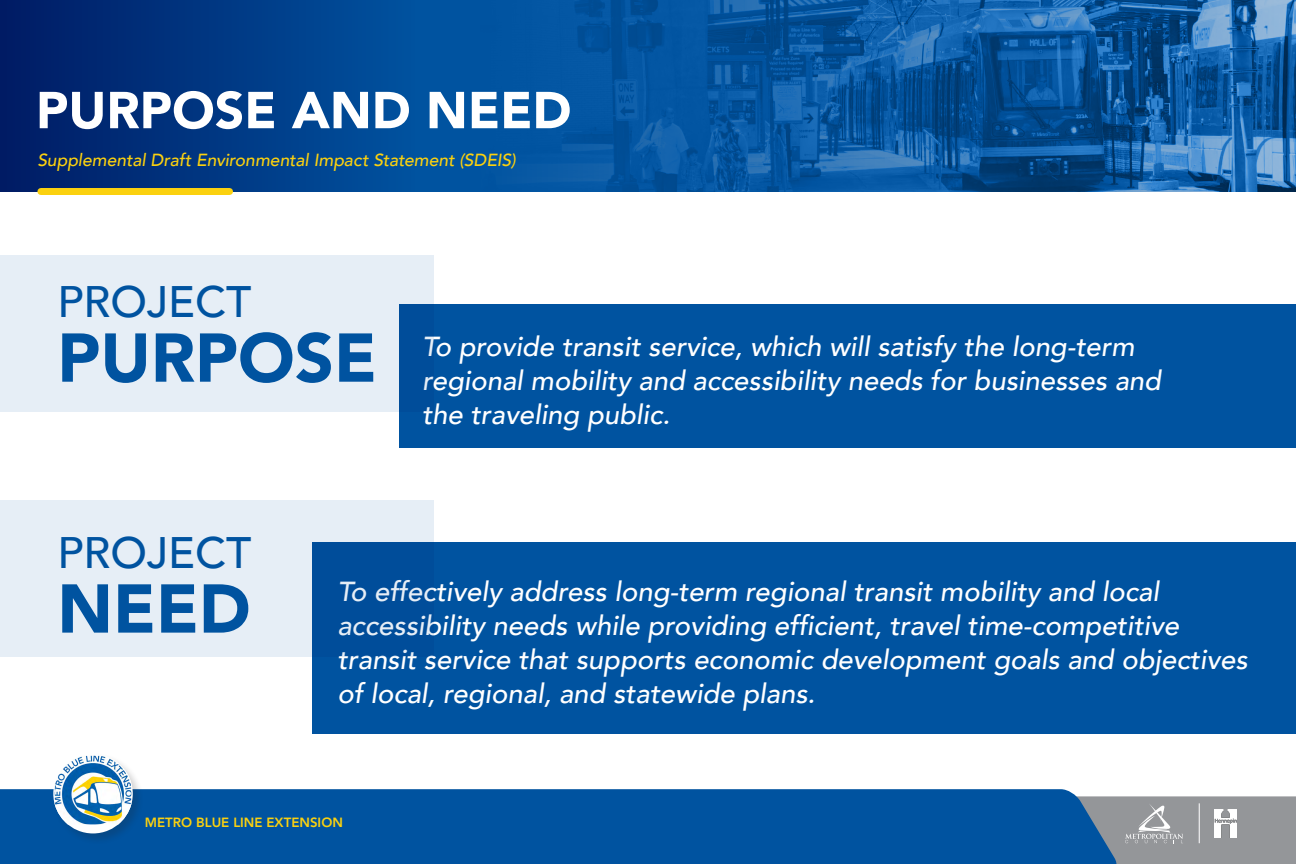
<style>
.page{position:relative;width:1296px;height:864px;background:#fff}
.page>*{position:absolute;margin:0;border:0;box-sizing:border-box;transform-origin:0 0}
.Heading_1{font:900 68.2px "Avenir";color:#0053a0}
.t1{font:900 51.35px "Avenir LT Std";color:#fff}
.Heading_1-2{font:500 44px "Avenir";color:#0053a0}
.t2{font:italic 500 27.5px/34px "Avenir";color:#fff}
.t3{font:italic 500 17.5px "Avenir";letter-spacing:-.005em;color:#fbd10f}
.t4{font:800 13.25px "Avenir LT Std";color:#fbd10f}
</style>
<div class="page">
<div style="left:0;top:0;width:1296px;height:192px;background:#0053a0"></div>
<img style="left:532px;top:0;width:764px;height:192px">
<div style="left:0;top:0;width:415px;height:192px;background:linear-gradient(to right,#001b64,#00529f)"></div>
<div style="left:0;top:789px;width:1076px;height:75px;background:#0053a0"></div>
<div style="left:52px;top:753px;width:92px;height:92px;background:#231f20;opacity:.2"></div>
<svg style="left:53px;top:754px;width:80px;height:79px"></svg>
<img style="left:55px;top:756px;width:76px;height:68px">
<svg style="left:825px;top:796px;width:471px;height:68px;background:#41729f"></svg>
<div style="left:0;top:255px;width:433px;height:157px;background:#e6eef6"></div>
<div style="left:0;top:500px;width:433px;height:158px;background:#e6eef6"></div>
<div style="left:41px;top:188px;width:189px;height:7px;background:#fbd10f"></div>
<div style="left:400px;top:304px;width:896px;height:144px;background:#0053a0"></div>
<div style="left:313px;top:542px;width:983px;height:192px;background:#0053a0"></div>
<p class="t1" style="left:36px;top:79px;width:537px">PURPOSE AND NEED</p>
<p class="t3" style="left:37px;top:149px;width:480px">Supplemental Draft Environmental Impact Statement (SDEIS)</p>
<p class="Heading_1-2" style="left:57px;top:264px;width:195px">PROJECT</p>
<p class="Heading_1" style="left:57px;top:300px;width:321px">PURPOSE</p>
<p class="t2" style="left:422px;top:330px;width:740px">To provide transit service, which will satisfy the long-term regional mobility and accessibility needs for businesses and the traveling public.</p>
<p class="Heading_1-2" style="left:57px;top:515px;width:195px">PROJECT</p>
<p class="Heading_1" style="left:57px;top:550px;width:195px">NEED</p>
<p class="t2" style="left:337px;top:575px;width:912px">To effectively address long-term regional transit mobility and local accessibility needs while providing efficient, travel time-competitive transit service that supports economic development goals and objectives of local, regional, and statewide plans.</p>
<p class="t4" style="left:145px;top:815px;width:200px">METRO BLUE LINE EXTENSION</p>
</div>
